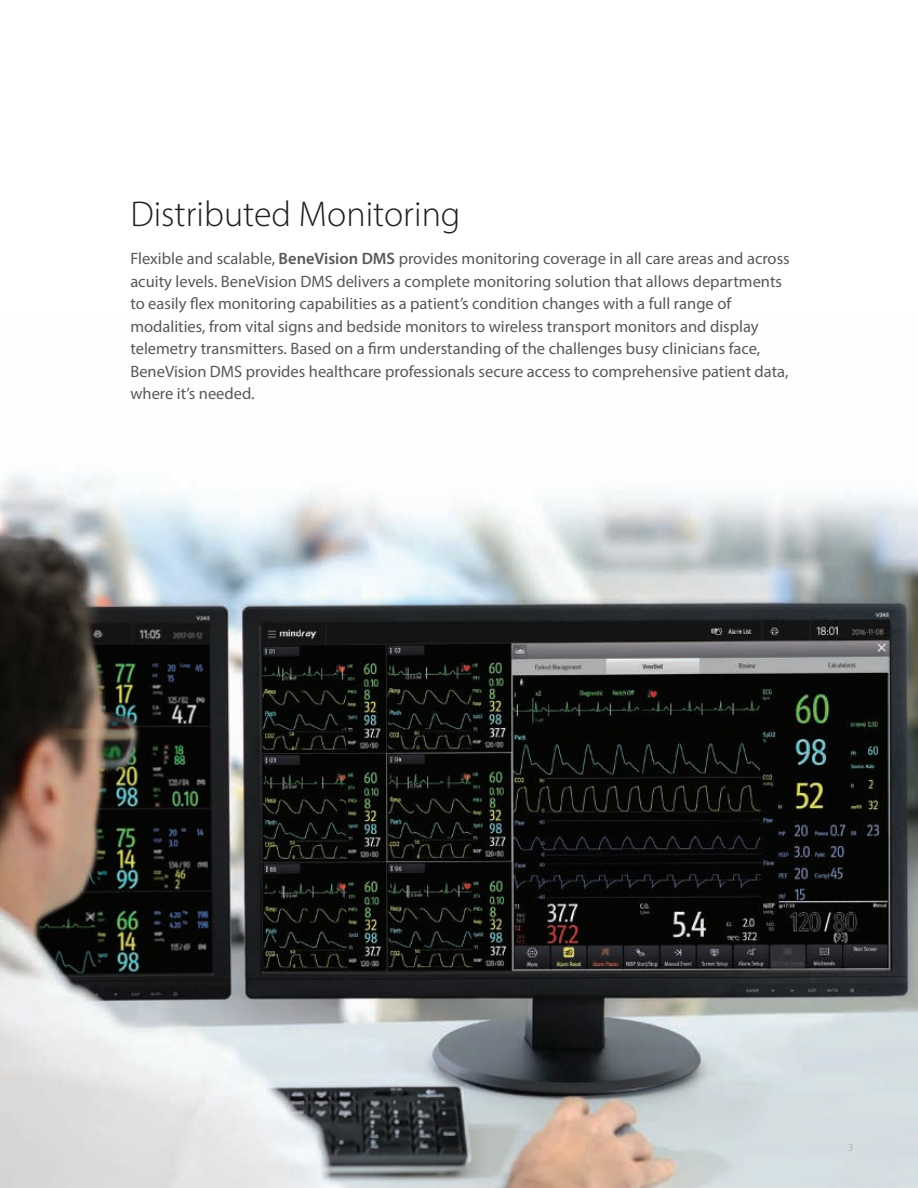
<style>
.page{position:relative;width:918px;height:1188px;background:#fff}
.page>*{position:absolute;margin:0;border:0;box-sizing:border-box;transform-origin:0 0}
.t1{font:300 36px "Myriad Pro";color:#231f20}
.t2{font:16.5px/22.5px "Myriad Pro";color:#57585a}
.t3{font:10.5px "Myriad Pro";color:#b4b5b8}
.s1{font-weight:600}
</style>
<div class="page">
<img style="left:0;top:473px;width:918px;height:715px">
<h1 class="t1" style="left:130px;top:200px;width:332px">Distributed Monitoring</h1>
<p class="t2" style="left:130px;top:249px;width:661px">Flexible and scalable, <span class="s1">BeneVision DMS</span> provides monitoring coverage in all care areas and across acuity levels. BeneVision DMS delivers a complete monitoring solution that allows departments to easily flex monitoring capabilities as a patient’s condition changes with a full range of modalities, from vital signs and bedside monitors to wireless transport monitors and display telemetry transmitters. Based on a firm understanding of the challenges busy clinicians face, BeneVision DMS provides healthcare professionals secure access to comprehensive patient data, where it’s needed.</p>
<p class="t3" style="left:848px;top:1143px;width:7px">3</p>
</div>
